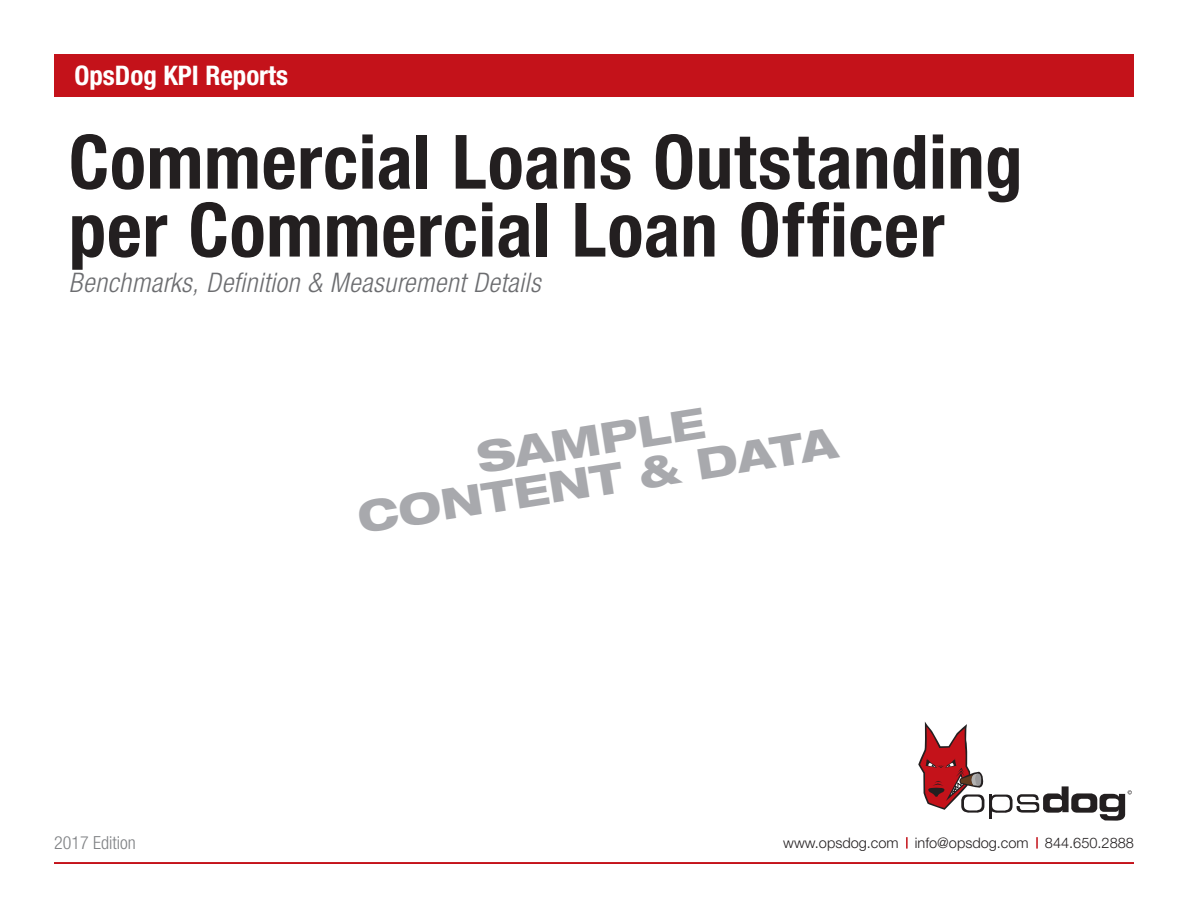
<style>
.page{position:relative;width:1188px;height:918px;background:#fff}
.page>*{position:absolute;margin:0;border:0;box-sizing:border-box;transform-origin:0 0}
.t1{font:700 condensed 75px/67.9px "Helvetica Neue LT Pro";letter-spacing:.01em;color:#231f20}
.t2{font:800 expanded 42.75px/40.5px "Helvetica Neue LT Pro";color:#a8a9ad;text-align:center}
.t3{font:italic 300 condensed 27px "Helvetica Neue LT Pro";letter-spacing:.02em;color:#6c6d70}
.t4{font:700 condensed 27px "Helvetica Neue LT Pro";color:#fff}
.t5{font:300 condensed 18px "Helvetica Neue LT Pro";color:#808285}
.t6{font:300 14.55px "Helvetica Neue LT Pro";color:#231f20}
</style>
<div class="page">
<div style="left:54px;top:54px;width:1080px;height:42px;background:#c4121a"></div>
<hr style="left:54px;top:862px;width:1080px;height:2px;background:#c4121a">
<svg style="left:918px;top:722px;width:214px;height:99px"></svg>
<svg style="left:1036px;top:837px;width:2px;height:12px"></svg>
<svg style="left:906px;top:837px;width:2px;height:12px"></svg>
<p class="t4" style="left:74px;top:59px;width:215px">OpsDog KPI Reports</p>
<p class="t1" style="left:69px;top:127px;width:955px">Commercial Loans Outstanding per Commercial Loan Officer</p>
<p class="t3" style="left:69px;top:267px;width:473px">Benchmarks, Definition &amp; Measurement Details</p>
<p class="t5" style="left:54px;top:832px;width:83px">2017 Edition</p>
<p class="t2" style="left:348px;top:457px;width:486px;rotate:-9deg">SAMPLE<br>CONTENT &amp; DATA</p>
<p class="t6" style="left:783px;top:833px;width:352px">www.opsdog.com info@opsdog.com 844.650.2888</p>
</div>
